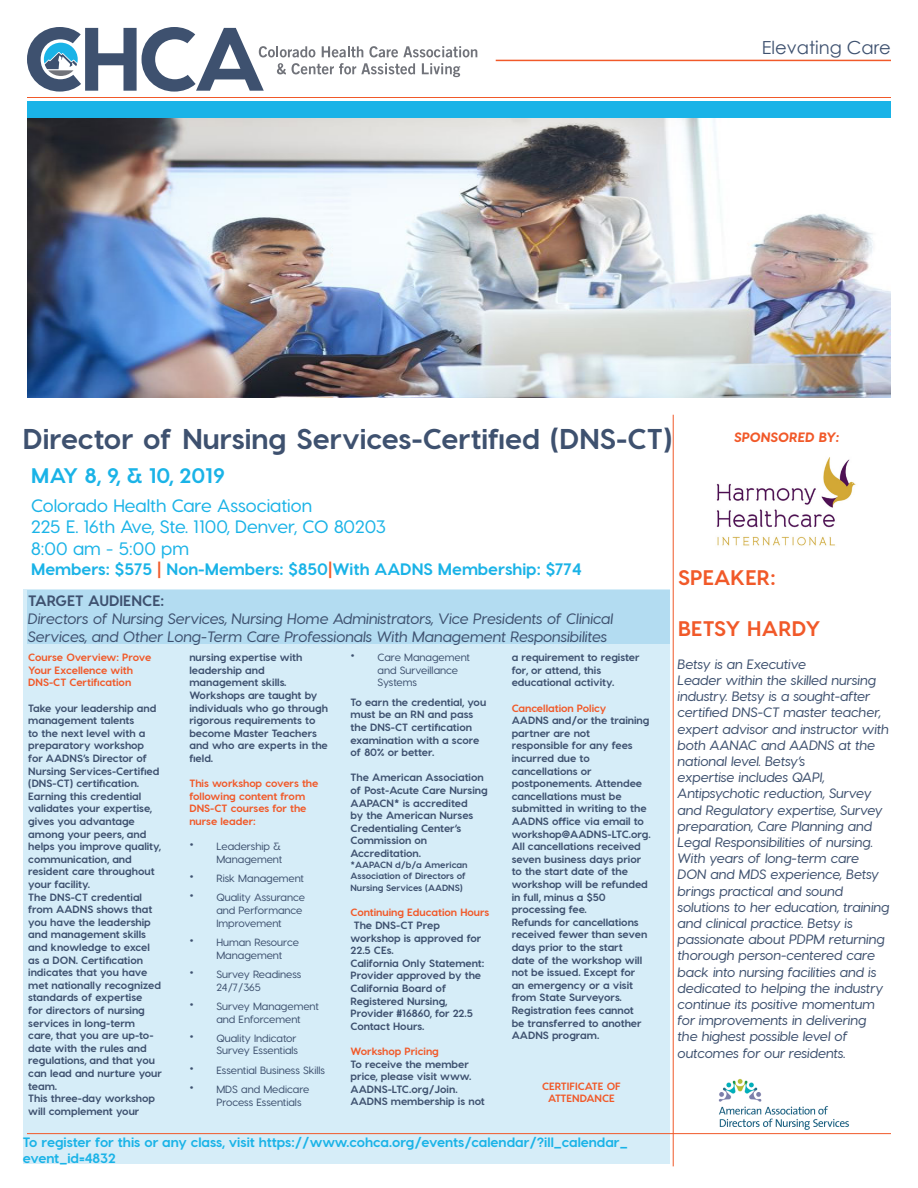
<style>
.page{position:relative;width:918px;height:1188px;background:#fff}
.page>*{position:absolute;margin:0;border:0;box-sizing:border-box;transform-origin:0 0}
.t1{font:700 28.5px "Visby CF";color:#3e516f}
.t2{font:700 21px "Visby CF";letter-spacing:.01em;color:#f15929}
.t3{font:700 21px "Visby CF";color:#1ab3e7}
.t4{font:500 18px "Visby CF";color:#1ab3e7}
.t5{font:18px "Century Gothic";color:#3e516f}
.t6{font:700 16.5px "Visby CF";color:#1ab3e7}
.t7{font:italic 500 15px "Visby CF";color:#3e516f}
.t8{font:700 15px "Visby CF";color:#3e516f}
.t9{font:italic 500 13.5px/16.2px "Visby CF";color:#3e516f}
.t10{font:700 13.5px/16.2px "Visby CF";color:#1ab3e7}
.t11{font:italic 800 13.5px "Visby CF";color:#f15929}
.t12{font:700 10.5px/12.6px "Visby CF";color:#3e516f}
.t13{font:500 10.5px/12.6px "Visby CF";color:#3e516f}
.t14{font:700 10.5px/12.6px "Visby CF";color:#f15929}
.t15{font:700 9px/10.8px "Visby CF";color:#3e516f}
.s1{color:#f15929}
.s2{font-weight:700;font-size:18px}
</style>
<div class="page">
<div style="left:23px;top:590px;width:647px;height:574px;background:#d6edf8"></div>
<div style="left:27px;top:590px;width:643px;height:54px;background:#b3dcf1"></div>
<svg style="left:27px;top:27px;width:450px;height:65px"></svg>
<div style="left:27px;top:102px;width:864px;height:17px;background:#1ab3e7"></div>
<hr style="left:673px;top:415px;width:1px;height:751px;background:#f15929">
<hr style="left:27px;top:97px;width:864px;height:1px;background:#f15929">
<hr style="left:27px;top:1133px;width:864px;height:1px;background:#f15929">
<hr style="left:496px;top:60px;width:395px;height:1px;background:#f15929">
<img style="left:27px;top:119px;width:864px;height:278px">
<img style="left:718px;top:1079px;width:131px;height:51px">
<img style="left:716px;top:457px;width:140px;height:89px">
<p class="t5" style="left:762px;top:35px;width:131px">Elevating Care</p>
<p class="t1" style="left:23px;top:421px;width:651px">Director of Nursing Services-Certified (DNS-CT)</p>
<p class="t3" style="left:31px;top:463px;width:195px">MAY 8, 9, &amp; 10, 2019</p>
<p class="t4" style="left:31px;top:494px;width:282px">Colorado Health Care Association</p>
<p class="t4" style="left:31px;top:516px;width:356px">225 E. 16th Ave, Ste. 1100, Denver, CO 80203</p>
<p class="t4" style="left:31px;top:538px;width:159px">8:00 am - 5:00 pm</p>
<p class="t6" style="left:31px;top:559px;width:552px">Members: $575 <span class="s1">|</span> Non-Members: $850<span class="s1">|</span>With AADNS Membership: $774</p>
<p class="t11" style="left:735px;top:428px;width:107px">SPONSORED BY:</p>
<p class="t2" style="left:678px;top:565px;width:99px">SPEAKER:</p>
<p class="t2" style="left:678px;top:615px;width:144px">BETSY HARDY</p>
<p class="t8" style="left:28px;top:591px;width:137px">TARGET AUDIENCE:</p>
<p class="t7" style="left:28px;top:610px;width:587px">Directors of Nursing Services, Nursing Home Administrators, Vice Presidents of Clinical</p>
<p class="t7" style="left:28px;top:628px;width:581px">Services, and Other Long-Term Care Professionals With Management Responsibilites</p>
<p class="t14" style="left:28px;top:651px;width:125px">Course Overview: Prove<br>Your Excellence with<br>DNS-CT Certification</p>
<p class="t12" style="left:28px;top:701px;width:134px">Take your leadership and management talents<br>to the next level with a preparatory workshop for AADNS’s Director of<br>Nursing Services-Certified (DNS-CT) certification.<br>Earning this credential validates your expertise, gives you advantage among your peers, and helps you improve quality, communication, and resident care throughout your facility.</p>
<p class="t12" style="left:28px;top:890px;width:135px">The DNS-CT credential from AADNS shows that you have the leadership and management skills and knowledge to excel as a DON. Certification indicates that you have met nationally recognized standards of expertise<br>for directors of nursing services in long-term care, that you are up-to&shy;date with the rules and regulations, and that you can lead and nurture your team.</p>
<p class="t12" style="left:28px;top:1092px;width:128px">This three-day workshop will complement your</p>
<p class="t12" style="left:512px;top:651px;width:129px">a requirement to register for, or attend, this educational activity.</p>
<p class="t14" style="left:512px;top:701px;width:96px">Cancellation Policy</p>
<p class="t12" style="left:512px;top:714px;width:139px">AADNS and/or the training partner are not responsible for any fees incurred due to</p>
<p class="t12" style="left:512px;top:764px;width:141px">cancellations or postponements. Attendee cancellations must be submitted in writing to the<br>AADNS office via email to workshop@AADNS-LTC.org.</p>
<p class="t12" style="left:512px;top:840px;width:138px">All cancellations received seven business days prior to the start date of the workshop will be refunded in full, minus a $50 processing fee.</p>
<p class="t12" style="left:512px;top:916px;width:137px">Refunds for cancellations received fewer than seven days prior to the start date of the workshop will not be issued. Except for an emergency or a visit from State Surveyors.<br>Registration fees cannot be transferred to another<br>AADNS program.</p>
<p class="t13" style="left:378px;top:651px;width:94px;text-indent:-27px"><span class="s2">•</span> Care Management and Surveillance<br>Systems</p>
<p class="t12" style="left:351px;top:696px;width:137px">To earn the credential, you must be an RN and pass the DNS-CT certification examination with a score of 80% or better.</p>
<p class="t12" style="left:351px;top:771px;width:139px">The American Association of Post-Acute Care Nursing<br>AAPACN* is accredited<br>by the American Nurses<br>Credentialing Center’s<br>Commission on<br>Accreditation.</p>
<p class="t15" style="left:351px;top:859px;width:119px">*AAPACN d/b/a American<br>Association of Directors of</p>
<p class="t15" style="left:351px;top:882px;width:114px">Nursing Services (AADNS)</p>
<p class="t14" style="left:351px;top:906px;width:140px">Continuing Education Hours</p>
<p class="t12" style="left:351px;top:919px;width:132px;text-indent:3px">The DNS-CT Prep workshop is approved for<br>22.5 CEs.</p>
<p class="t12" style="left:351px;top:957px;width:135px">California Only Statement:<br>Provider approved by the<br>California Board of<br>Registered Nursing,<br>Provider #16860, for 22.5<br>Contact Hours.</p>
<p class="t14" style="left:351px;top:1045px;width:90px">Workshop Pricing</p>
<p class="t12" style="left:351px;top:1057px;width:136px">To receive the member price, please visit www.<br>AADNS-LTC.org/Join.<br>AADNS membership is not</p>
<p class="t12" style="left:189px;top:651px;width:140px">nursing expertise with leadership and management skills.<br>Workshops are taught by individuals who go through rigorous requirements to become Master Teachers and who are experts in the field.</p>
<p class="t14" style="left:189px;top:777px;width:131px">This workshop covers the following content from<br>DNS-CT courses for the nurse leader:</p>
<p class="t13" style="left:189px;top:840px;width:94px;text-align:right"><span class="s2">•</span> Leadership &amp;<br>Management</p>
<p class="t13" style="left:189px;top:872px;width:116px"><span class="s2">•</span> Risk Management</p>
<p class="t13" style="left:216px;top:891px;width:90px;text-indent:-27px"><span class="s2">•</span> Quality Assurance and Performance<br>Improvement</p>
<p class="t13" style="left:216px;top:936px;width:84px;text-indent:-27px"><span class="s2">•</span> Human Resource<br>Management</p>
<p class="t13" style="left:216px;top:968px;width:86px;text-indent:-27px"><span class="s2">•</span> Survey Readiness<br>24/7/365</p>
<p class="t13" style="left:216px;top:1000px;width:104px;text-indent:-27px"><span class="s2">•</span> Survey Management and Enforcement</p>
<p class="t13" style="left:189px;top:1032px;width:110px;text-align:right"><span class="s2">•</span> Quality Indicator<br>Survey Essentials</p>
<p class="t13" style="left:189px;top:1064px;width:137px"><span class="s2">•</span> Essential Business Skills</p>
<p class="t13" style="left:216px;top:1083px;width:95px;text-indent:-27px"><span class="s2">•</span> MDS and Medicare<br>Process Essentials</p>
<p class="t9" style="left:678px;top:656px;width:130px">Betsy is an Executive</p>
<p class="t9" style="left:678px;top:672px;width:213px">Leader within the skilled nursing industry. Betsy is a sought-after certified DNS-CT master teacher, expert advisor and instructor with both AANAC and AADNS at the national level. Betsy’s</p>
<p class="t9" style="left:678px;top:769px;width:149px">expertise includes QAPI,</p>
<p class="t9" style="left:678px;top:785px;width:213px">Antipsychotic reduction, Survey and Regulatory expertise, Survey preparation, Care Planning and<br>Legal Responsibilities of nursing.<br>With years of long-term care<br>DON and MDS experience, Betsy brings practical and sound solutions to her education, training and clinical practice. Betsy is passionate about PDPM returning thorough person-centered care back into nursing facilities and is dedicated to helping the industry continue its positive momentum for improvements in delivering the highest possible level of outcomes for our residents.</p>
<p class="t14" style="left:542px;top:1079px;width:80px">CERTIFICATE OF</p>
<p class="t14" style="left:548px;top:1092px;width:68px">ATTENDANCE</p>
<p class="t10" style="left:23px;top:1134px;width:606px">To register for this or any class, visit https://www.cohca.org/events/calendar/?ill_calendar_ event_id=4832</p>
</div>
